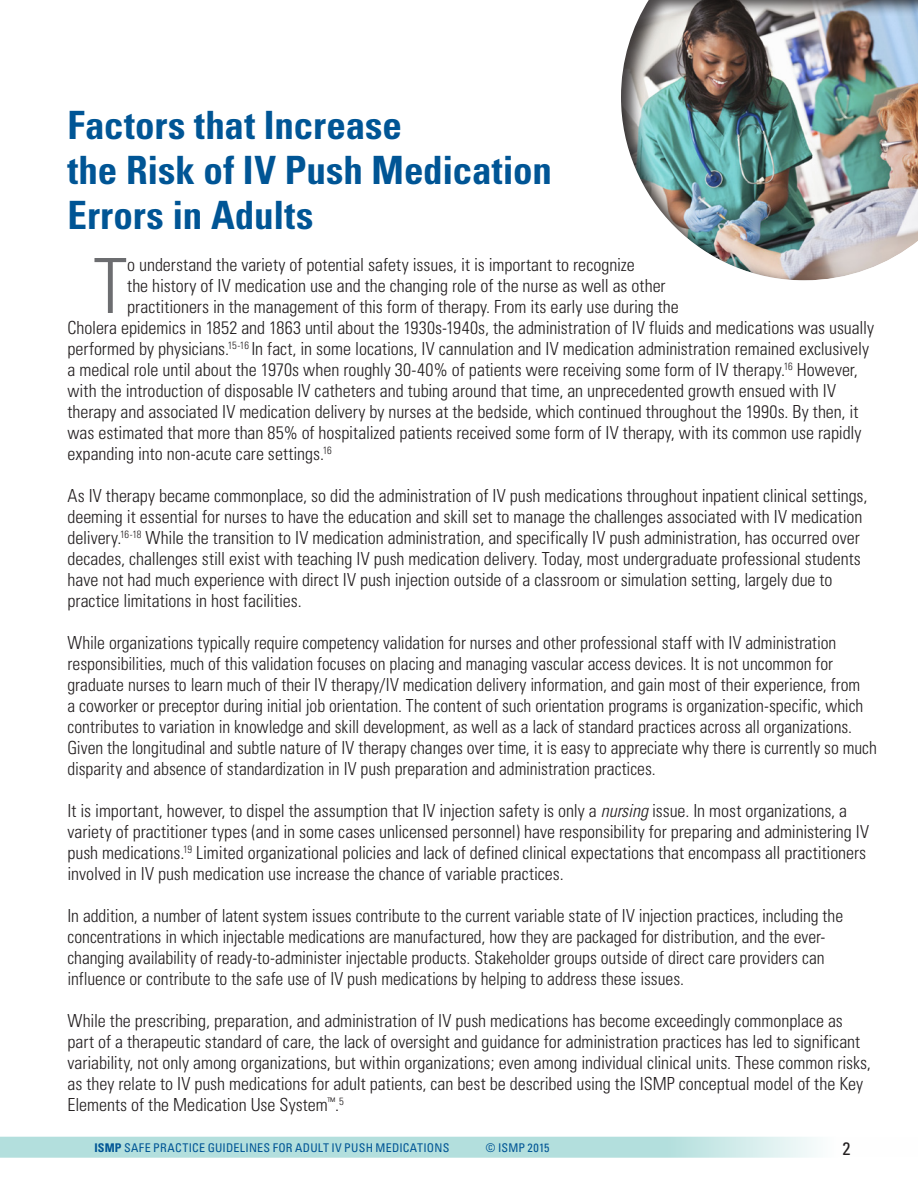
<style>
.page{position:relative;width:918px;height:1188px;background:#fff}
.page>*{position:absolute;margin:0;border:0;box-sizing:border-box;transform-origin:0 0}
.intro_cap{font:300 condensed 76.2px "Univers";color:#6c6d70}
._1-title_1{font:700 condensed 39px/45px "Univers";color:#005595}
.body{font:300 condensed 18px/21px "Univers";color:#231f20}
.intro_cap-2{font:300 condensed 18px "Univers";color:#231f20}
.t1{font:condensed 18px "Univers";color:#231f20}
.t2{font:condensed 12px "Univers";letter-spacing:.02em;color:#005595}
.s1{font-style:italic}
.s2{font-weight:700}
</style>
<div class="page">
<svg style="left:0;top:1137px;width:816px;height:21px;background:#b9e1df"></svg>
<div style="left:621px;top:0;width:297px;height:281px;background:#231f20;opacity:.83"></div>
<p class="_1-title_1" style="left:68px;top:102px;width:486px">Factors that Increase<br>the Risk of IV Push Medication<br>Errors in Adults</p>
<p class="intro_cap" style="left:93px;top:240px;width:35px">T</p>
<p class="intro_cap-2" style="left:127px;top:254px;width:509px">o understand the variety of potential safety issues, it is important to recognize</p>
<p class="intro_cap-2" style="left:127px;top:275px;width:540px">the history of IV medication use and the changing role of the nurse as well as other</p>
<p class="intro_cap-2" style="left:127px;top:296px;width:553px">practitioners in the management of this form of therapy. From its early use during the</p>
<p class="intro_cap-2" style="left:68px;top:317px;width:808px">Cholera epidemics in 1852 and 1863 until about the 1930s-1940s, the administration of IV fluids and medications was usually</p>
<p class="intro_cap-2" style="left:68px;top:338px;width:803px">performed by physicians.<sup>15-16</sup> In fact, in some locations, IV cannulation and IV medication administration remained exclusively</p>
<p class="intro_cap-2" style="left:68px;top:359px;width:792px">a medical role until about the 1970s when roughly 30-40% of patients were receiving some form of IV therapy.<sup>16</sup> However,</p>
<p class="intro_cap-2" style="left:68px;top:380px;width:770px">with the introduction of disposable IV catheters and tubing around that time, an unprecedented growth ensued with IV</p>
<p class="intro_cap-2" style="left:68px;top:401px;width:793px">therapy and associated IV medication delivery by nurses at the bedside, which continued throughout the 1990s. By then, it</p>
<p class="intro_cap-2" style="left:68px;top:422px;width:795px">was estimated that more than 85% of hospitalized patients received some form of IV therapy, with its common use rapidly</p>
<p class="intro_cap-2" style="left:68px;top:443px;width:266px">expanding into non-acute care settings.<sup>16</sup></p>
<p class="body" style="left:68px;top:485px;width:801px">As IV therapy became commonplace, so did the administration of IV push medications throughout inpatient clinical settings, deeming it essential for nurses to have the education and skill set to manage the challenges associated with IV medication delivery.<sup>16-18</sup> While the transition to IV medication administration, and specifically IV push administration, has occurred over decades, challenges still exist with teaching IV push medication delivery. Today, most undergraduate professional students have not had much experience with direct IV push injection outside of a classroom or simulation setting, largely due to practice limitations in host facilities.</p>
<p class="body" style="left:68px;top:632px;width:811px">While organizations typically require competency validation for nurses and other professional staff with IV administration responsibilities, much of this validation focuses on placing and managing vascular access devices. It is not uncommon for graduate nurses to learn much of their IV therapy/IV medication delivery information, and gain most of their experience, from<br>a coworker or preceptor during initial job orientation. The content of such orientation programs is organization-specific, which contributes to variation in knowledge and skill development, as well as a lack of standard practices across all organizations.<br>Given the longitudinal and subtle nature of IV therapy changes over time, it is easy to appreciate why there is currently so much disparity and absence of standardization in IV push preparation and administration practices.</p>
<p class="body" style="left:68px;top:800px;width:803px">It is important, however, to dispel the assumption that IV injection safety is only a <span class="s1">nursing</span> issue. In most organizations, a variety of practitioner types (and in some cases unlicensed personnel) have responsibility for preparing and administering IV push medications.<sup>19</sup> Limited organizational policies and lack of defined clinical expectations that encompass all practitioners involved in IV push medication use increase the chance of variable practices.</p>
<p class="body" style="left:68px;top:905px;width:777px">In addition, a number of latent system issues contribute to the current variable state of IV injection practices, including the concentrations in which injectable medications are manufactured, how they are packaged for distribution, and the ever&shy;changing availability of ready-to-administer injectable products. Stakeholder groups outside of direct care providers can influence or contribute to the safe use of IV push medications by helping to address these issues.</p>
<p class="body" style="left:68px;top:1010px;width:805px">While the prescribing, preparation, and administration of IV push medications has become exceedingly commonplace as part of a therapeutic standard of care, the lack of oversight and guidance for administration practices has led to significant variability, not only among organizations, but within organizations; even among individual clinical units. These common risks, as they relate to IV push medications for adult patients, can best be described using the ISMP conceptual model of the Key Elements of the Medication Use System<sup>™</sup>.<sup>5</sup></p>
<p class="t1" style="left:843px;top:1137px;width:9px">2</p>
<p class="t2" style="left:94px;top:1140px;width:356px"><span class="s2">ISMP</span> SAFE PRACTICE GUIDELINES FOR ADULT IV PUSH MEDICATIONS</p>
<p class="t2" style="left:486px;top:1140px;width:65px">© ISMP 2015</p>
</div>
